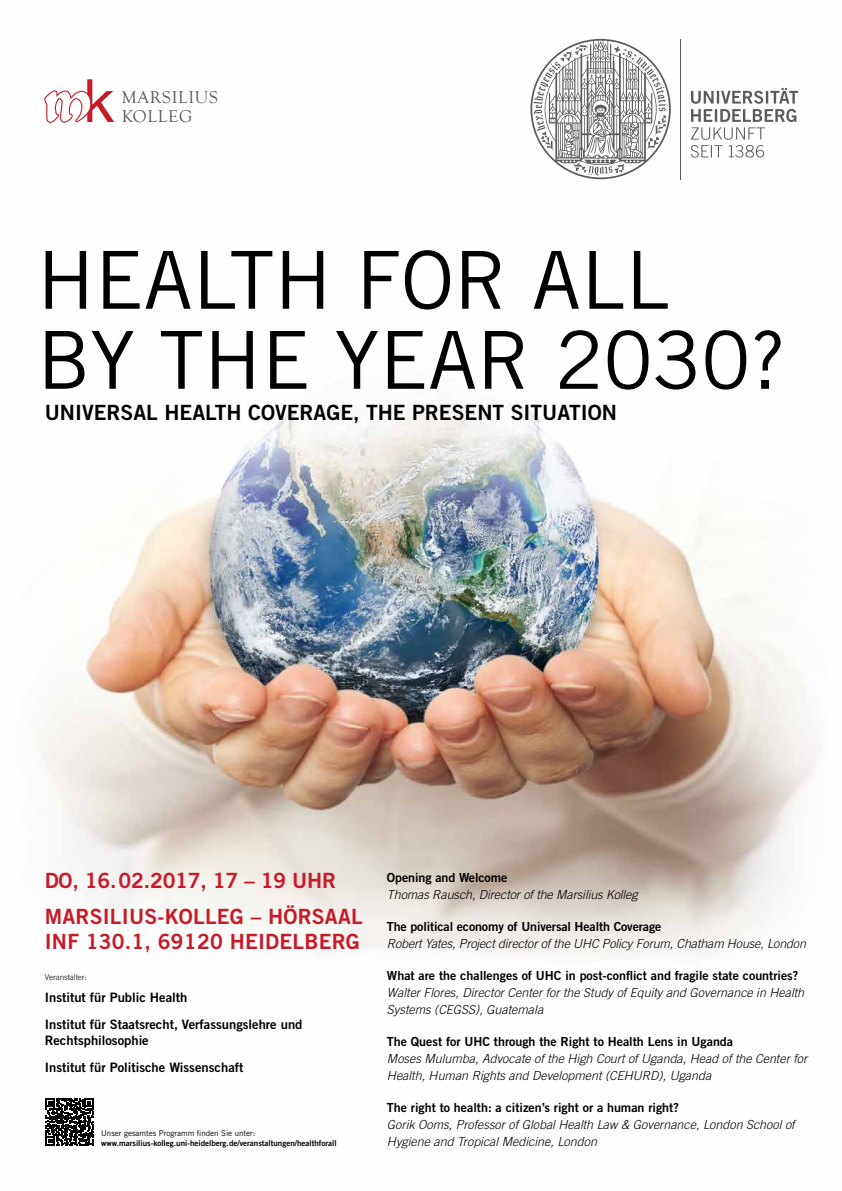
<style>
.page{position:relative;width:842px;height:1191px;background:#fff}
.page>*{position:absolute;margin:0;border:0;box-sizing:border-box;transform-origin:0 0}
.t1{font:80px/80px "Trade Gothic LT Pro";color:#000}
.t2{font:21px/36px "Trade Gothic LT Pro Bd 2";letter-spacing:.01em;color:#c61a27}
.t3{font:21px "Trade Gothic LT Pro Bd 2";color:#000}
.t4{font:17.6px/19px "Goudy Old Style T";letter-spacing:.04em;color:#575756}
.t5{font:13px/27px "Trade Gothic LT Pro Bd 2";color:#000}
.t6{font:italic 300 12.5px/17px "Trade Gothic LT Pro";color:#000}
.t7{font:12.5px "Trade Gothic LT Pro Bd 2";color:#000}
.t8{font:8px "Trade Gothic LT Pro Bd 2";color:#000}
.t9{font:8px "Trade Gothic LT Pro";color:#000}
.t10{font:300 8px "Trade Gothic LT Pro";color:#000}
</style>
<div class="page">
<img style="left:36px;top:38px;width:779px;height:1108px">
<svg style="left:691px;top:88px;width:107px;height:70px"></svg>
<hr style="left:681px;top:39px;width:1px;height:140px;background:#000">
<svg style="left:530px;top:39px;width:141px;height:140px"></svg>
<svg style="left:44px;top:79px;width:70px;height:44px"></svg>
<svg style="left:46px;top:1098px;width:48px;height:47px"></svg>
<h3 class="t4" style="left:122px;top:88px;width:98px">MARSILIUS<br>KOLLEG</h3>
<h1 class="t1" style="left:37px;top:239px;width:750px">HEALTH FOR ALL<br>BY THE YEAR 2030?</h1>
<h2 class="t3" style="left:45px;top:400px;width:574px">UNIVERSAL HEALTH COVERAGE, THE PRESENT SITUATION</h2>
<h2 class="t2" style="left:45px;top:862px;width:319px">DO, 16.02.2017, 17 – 19 UHR<br>MARSILIUS-KOLLEG – HÖRSAAL</h2>
<h2 class="t2" style="left:45px;top:923px;width:317px">INF 130.1, 69120 HEIDELBERG</h2>
<p class="t10" style="left:45px;top:972px;width:44px">Veranstalter:</p>
<p class="t5" style="left:45px;top:983px;width:259px">Institut für Public Health<br>Institut für Staatsrecht, Verfassungslehre und</p>
<p class="t5" style="left:45px;top:1026px;width:200px">Rechtsphilosophie<br>Institut für Politische Wissenschaft</p>
<p class="t9" style="left:101px;top:1128px;width:156px">Unser gesamtes Programm finden Sie unter:</p>
<p class="t8" style="left:101px;top:1137px;width:237px">www.marsilius-kolleg.uni-heidelberg.de/veranstaltungen/healthforall</p>
<p class="t7" style="left:387px;top:869px;width:122px">Opening and Welcome</p>
<p class="t6" style="left:387px;top:886px;width:252px">Thomas Rausch, Director of the Marsilius Kolleg</p>
<p class="t7" style="left:387px;top:918px;width:276px">The political economy of Universal Health Coverage</p>
<p class="t6" style="left:387px;top:935px;width:421px">Robert Yates, Project director of the UHC Policy Forum, Chatham House, London</p>
<p class="t7" style="left:387px;top:967px;width:413px">What are the challenges of UHC in post-conflict and fragile state countries?</p>
<p class="t6" style="left:387px;top:984px;width:419px">Walter Flores, Director Center for the Study of Equity and Governance in Health<br>Systems (CEGSS), Guatemala</p>
<p class="t7" style="left:387px;top:1033px;width:348px">The Quest for UHC through the Right to Health Lens in Uganda</p>
<p class="t6" style="left:387px;top:1050px;width:422px">Moses Mulumba, Advocate of the High Court of Uganda, Head of the Center for<br>Health, Human Rights and Development (CEHURD), Uganda</p>
<p class="t7" style="left:387px;top:1099px;width:293px">The right to health: a citizen’s right or a human right?</p>
<p class="t6" style="left:387px;top:1116px;width:409px">Gorik Ooms, Professor of Global Health Law &amp; Governance, London School of<br>Hygiene and Tropical Medicine, London</p>
</div>
